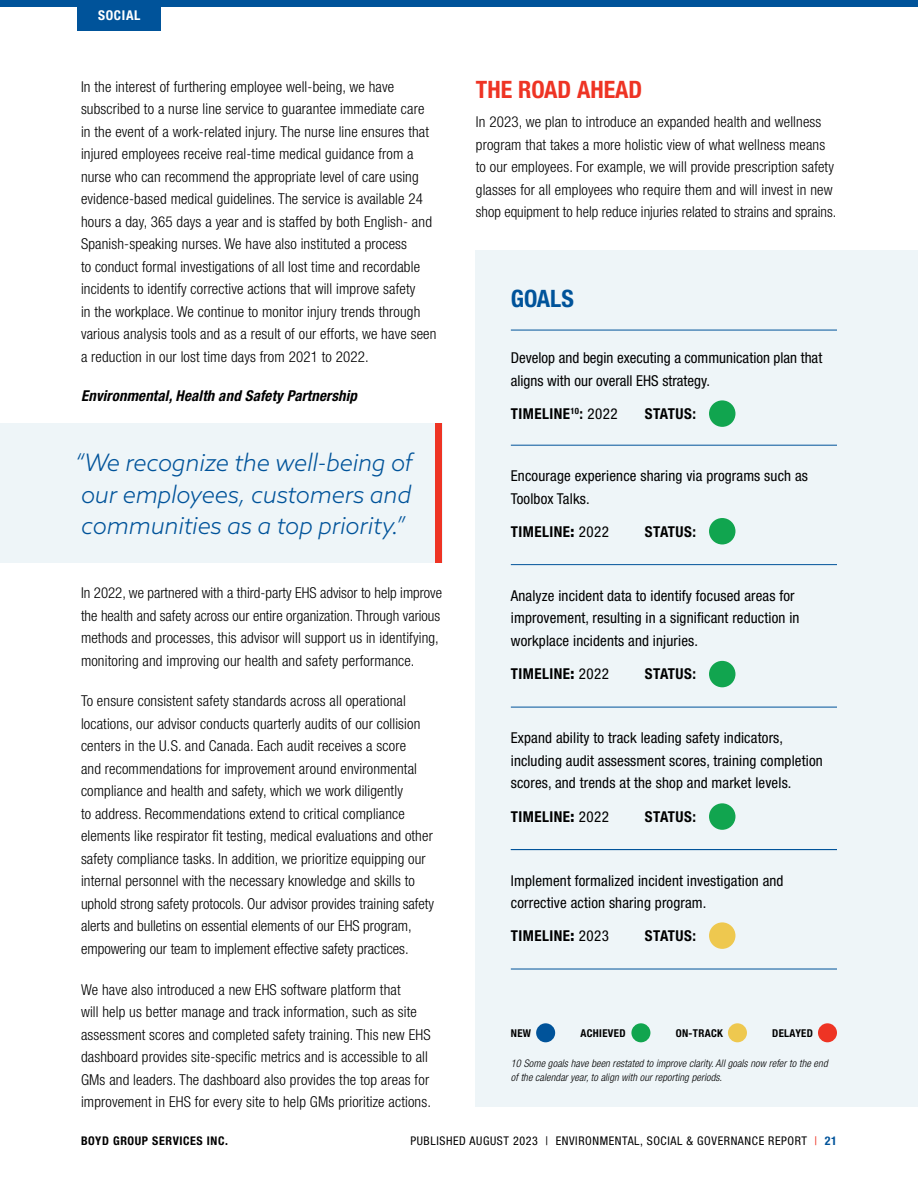
<style>
.page{position:relative;width:918px;height:1188px;background:#fff}
.page>*{position:absolute;margin:0;border:0;box-sizing:border-box;transform-origin:0 0}
.t1{font:italic 300 24px/31.5px "Azo Sans";letter-spacing:-.01em;color:#00539a;text-align:justify}
.t2{font:700 condensed 24px "Helvetica Neue LT Pro";color:#ee3424}
.t3{font:700 condensed 24px "Helvetica Neue LT Pro";color:#00539a}
.t4{font:300 condensed 15px/22.5px "Helvetica Neue LT Pro";letter-spacing:.01em;color:#000}
.t5{font:condensed 15px/22.5px "Helvetica Neue LT Pro";letter-spacing:.01em;color:#000}
.t6{font:700 condensed 15px "Helvetica Neue LT Pro";letter-spacing:.03em;color:#000}
.t7{font:italic 700 condensed 15px "Helvetica Neue LT Pro";letter-spacing:.01em;color:#000}
.t8{font:700 condensed 13.5px "Helvetica Neue LT Pro";letter-spacing:.05em;color:#fff}
.t9{font:condensed 12px "Helvetica Neue LT Pro";letter-spacing:.05em;color:#000}
.t10{font:700 condensed 12px "Helvetica Neue LT Pro";letter-spacing:.05em;color:#000}
.t11{font:700 condensed 10.8px "Helvetica Neue LT Pro";letter-spacing:.03em;color:#000}
.t12{font:italic 300 condensed 10.5px/13.5px "Helvetica Neue LT Pro";letter-spacing:.01em;color:#000}
.s1{font-weight:400}
.s2{font-weight:900}
.s3{color:#ee3424}
.s4{font-weight:700;color:#00539a}
</style>
<div class="page">
<div style="left:0;top:0;width:918px;height:7px;background:#00539a"></div>
<div style="left:78px;top:0;width:83px;height:30px;background:#00539a"></div>
<div style="left:476px;top:251px;width:442px;height:856px;background:#eef5f8"></div>
<div style="left:709px;top:400px;width:26px;height:27px;background:#11a54f;border-radius:50%"></div>
<div style="left:709px;top:518px;width:26px;height:26px;background:#11a54f;border-radius:50%"></div>
<div style="left:709px;top:922px;width:26px;height:27px;background:#eec84f;border-radius:50%"></div>
<div style="left:709px;top:661px;width:26px;height:26px;background:#11a54f;border-radius:50%"></div>
<div style="left:709px;top:803px;width:26px;height:27px;background:#11a54f;border-radius:50%"></div>
<div style="left:536px;top:1023px;width:19px;height:19px;background:#00539a;border-radius:50%"></div>
<div style="left:631px;top:1023px;width:19px;height:19px;background:#11a54f;border-radius:50%"></div>
<div style="left:728px;top:1023px;width:19px;height:19px;background:#eec84f;border-radius:50%"></div>
<div style="left:818px;top:1023px;width:19px;height:19px;background:#ee3424;border-radius:50%"></div>
<hr style="left:511px;top:445px;width:326px;height:1px;background:#00539a">
<hr style="left:511px;top:564px;width:326px;height:1px;background:#00539a">
<hr style="left:511px;top:969px;width:326px;height:1px;background:#00539a">
<hr style="left:511px;top:707px;width:326px;height:1px;background:#00539a">
<hr style="left:511px;top:849px;width:326px;height:1px;background:#00539a">
<hr style="left:511px;top:330px;width:326px;height:1px;background:#00539a">
<div style="left:0;top:423px;width:442px;height:140px;background:#eef5f8"></div>
<div style="left:436px;top:423px;width:6px;height:140px;background:#ee3424"></div>
<p class="t8" style="left:98px;top:7px;width:44px">SOCIAL</p>
<p class="t4" style="left:81px;top:75px;width:357px">In the interest of furthering employee well-being, we have subscribed to a nurse line service to guarantee immediate care in the event of a work-related injury. The nurse line ensures that injured employees receive real-time medical guidance from a nurse who can recommend the appropriate level of care using evidence-based medical guidelines. The service is available 24 hours a day, 365 days a year and is staffed by both English- and Spanish-speaking nurses. We have also instituted a process<br>to conduct formal investigations of all lost time and recordable incidents to identify corrective actions that will improve safety<br>in the workplace. We continue to monitor injury trends through various analysis tools and as a result of our efforts, we have seen a reduction in our lost time days from 2021 to 2022.</p>
<p class="t7" style="left:81px;top:386px;width:278px">Environmental, Health and Safety Partnership</p>
<h1 class="t1" style="left:75px;top:447px;width:339px">“We recognize the well-being of our employees, customers and communities as a top priority.”</h1>
<p class="t4" style="left:81px;top:582px;width:363px">In 2022, we partnered with a third-party EHS advisor to help improve the health and safety across our entire organization. Through various methods and processes, this advisor will support us in identifying, monitoring and improving our health and safety performance.</p>
<p class="t4" style="left:81px;top:690px;width:355px">To ensure consistent safety standards across all operational locations, our advisor conducts quarterly audits of our collision centers in the U.S. and Canada. Each audit receives a score<br>and recommendations for improvement around environmental compliance and health and safety, which we work diligently<br>to address. Recommendations extend to critical compliance elements like respirator fit testing, medical evaluations and other safety compliance tasks. In addition, we prioritize equipping our internal personnel with the necessary knowledge and skills to uphold strong safety protocols. Our advisor provides training safety alerts and bulletins on essential elements of our EHS program, empowering our team to implement effective safety practices.</p>
<p class="t4" style="left:81px;top:978px;width:351px">We have also introduced a new EHS software platform that<br>will help us better manage and track information, such as site assessment scores and completed safety training. This new EHS dashboard provides site-specific metrics and is accessible to all GMs and leaders. The dashboard also provides the top areas for improvement in EHS for every site to help GMs prioritize actions.</p>
<h1 class="t2" style="left:476px;top:75px;width:168px">THE ROAD AHEAD</h1>
<p class="t4" style="left:476px;top:111px;width:362px">In 2023, we plan to introduce an expanded health and wellness program that takes a more holistic view of what wellness means to our employees. For example, we will provide prescription safety glasses for all employees who require them and will invest in new shop equipment to help reduce injuries related to strains and sprains.</p>
<h1 class="t3" style="left:511px;top:284px;width:65px">GOALS</h1>
<p class="t5" style="left:511px;top:347px;width:313px">Develop and begin executing a communication plan that aligns with our overall EHS strategy.</p>
<p class="t6" style="left:511px;top:405px;width:108px">TIMELINE<sup>10</sup>: <span class="s1">2022</span></p>
<p class="t6" style="left:645px;top:405px;width:53px">STATUS:</p>
<p class="t5" style="left:511px;top:465px;width:299px">Encourage experience sharing via programs such as<br>Toolbox Talks.</p>
<p class="t6" style="left:511px;top:522px;width:100px">TIMELINE<span class="s2">:</span> <span class="s1">2022</span></p>
<p class="t6" style="left:645px;top:522px;width:53px">STATUS:</p>
<p class="t5" style="left:511px;top:584px;width:290px">Analyze incident data to identify focused areas for improvement, resulting in a significant reduction in workplace incidents and injuries.</p>
<p class="t6" style="left:511px;top:665px;width:100px">TIMELINE<span class="s2">:</span> <span class="s1">2022</span></p>
<p class="t6" style="left:645px;top:665px;width:53px">STATUS:</p>
<p class="t5" style="left:511px;top:727px;width:313px">Expand ability to track leading safety indicators, including audit assessment scores, training completion scores, and trends at the shop and market levels.</p>
<p class="t6" style="left:511px;top:807px;width:100px">TIMELINE<span class="s2">:</span> <span class="s1">2022</span></p>
<p class="t6" style="left:645px;top:807px;width:53px">STATUS:</p>
<p class="t5" style="left:511px;top:869px;width:274px">Implement formalized incident investigation and corrective action sharing program.</p>
<p class="t6" style="left:511px;top:927px;width:100px">TIMELINE<span class="s2">:</span> <span class="s1">2023</span></p>
<p class="t6" style="left:645px;top:927px;width:53px">STATUS:</p>
<p class="t11" style="left:511px;top:1026px;width:22px">NEW</p>
<p class="t11" style="left:580px;top:1026px;width:47px">ACHIEVED</p>
<p class="t11" style="left:676px;top:1026px;width:49px">ON-TRACK</p>
<p class="t11" style="left:772px;top:1026px;width:42px">DELAYED</p>
<p class="t12" style="left:511px;top:1057px;width:318px">10 Some goals have been restated to improve clarity. All goals now refer to the end of the calendar year, to align with our reporting periods.</p>
<p class="t10" style="left:81px;top:1134px;width:149px">BOYD GROUP SERVICES INC.</p>
<p class="t9" style="left:410px;top:1134px;width:428px">PUBLISHED AUGUST 2023 | ENVIRONMENTAL, SOCIAL &amp; GOVERNANCE REPORT <span class="s3">|</span> <span class="s4">21</span></p>
</div>
